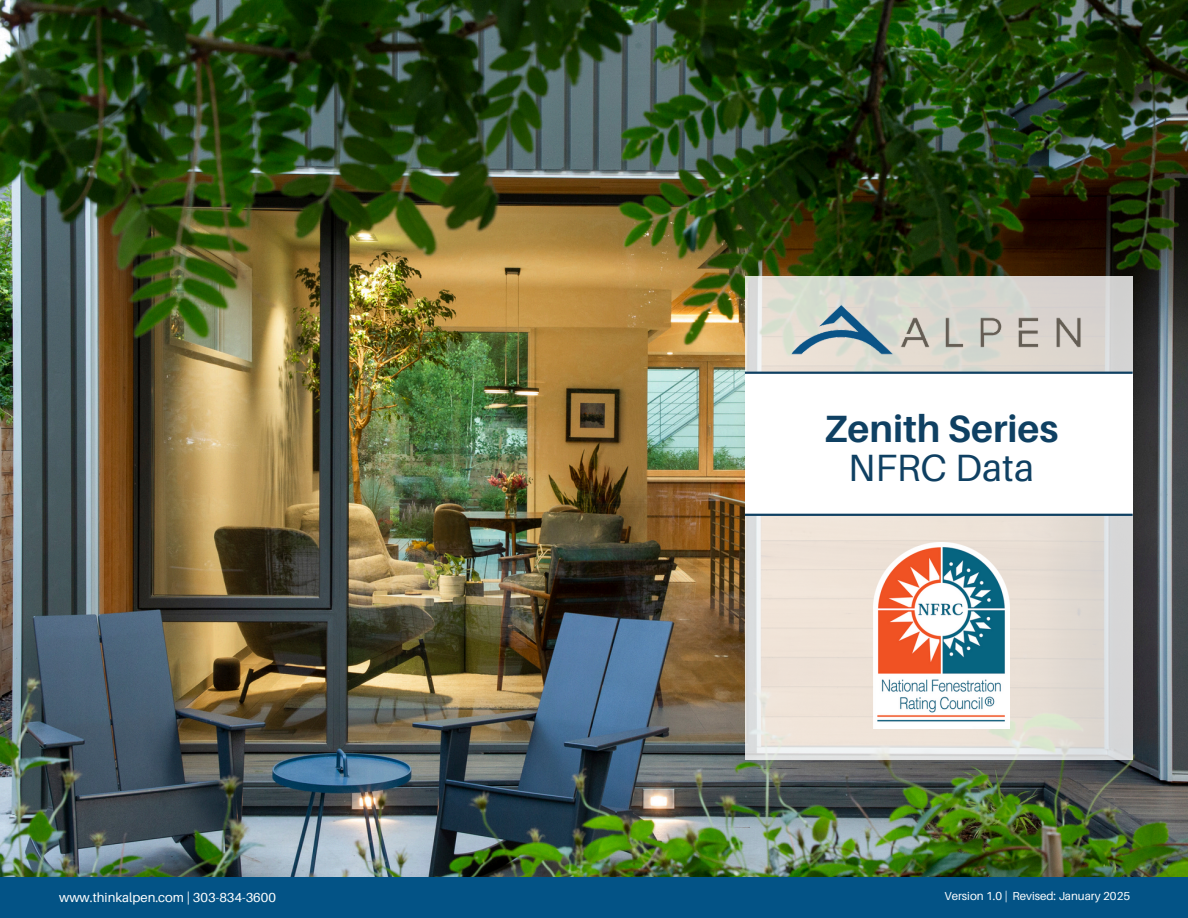
<style>
.page{position:relative;width:1188px;height:918px;background:#fff}
.page>*{position:absolute;margin:0;border:0;box-sizing:border-box;transform-origin:0 0}
.t1{font:700 37.95px/39.3px "Aileron";color:#0f4062;text-align:center}
.t2{font:13.05px "Aileron";color:#fff}
.t3{font:11.55px "Aileron";color:#fff}
.s1{font-weight:400}
</style>
<div class="page">
<img style="left:0;top:0;width:1188px;height:878px">
<div style="left:0;top:878px;width:1188px;height:40px;background:#035386"></div>
<svg style="left:745px;top:276px;width:388px;height:483px;background:#e5ded7"></svg>
<img style="left:873px;top:543px;width:136px;height:185px">
<img style="left:777px;top:276px;width:329px;height:96px">
<div style="left:745px;top:373px;width:388px;height:141px;background:#fff"></div>
<hr style="left:745px;top:372px;width:388px;height:2px;background:#0f4062">
<hr style="left:745px;top:514px;width:388px;height:2px;background:#0f4062">
<h1 class="t1" style="left:824px;top:408px;width:236px">Zenith Series<br><span class="s1">NFRC Data</span></h1>
<p class="t2" style="left:59px;top:889px;width:218px">www.thinkalpen.com | 303-834-3600</p>
<p class="t3" style="left:945px;top:889px;width:187px">Version 1.0 | Revised: January 2025</p>
</div>
